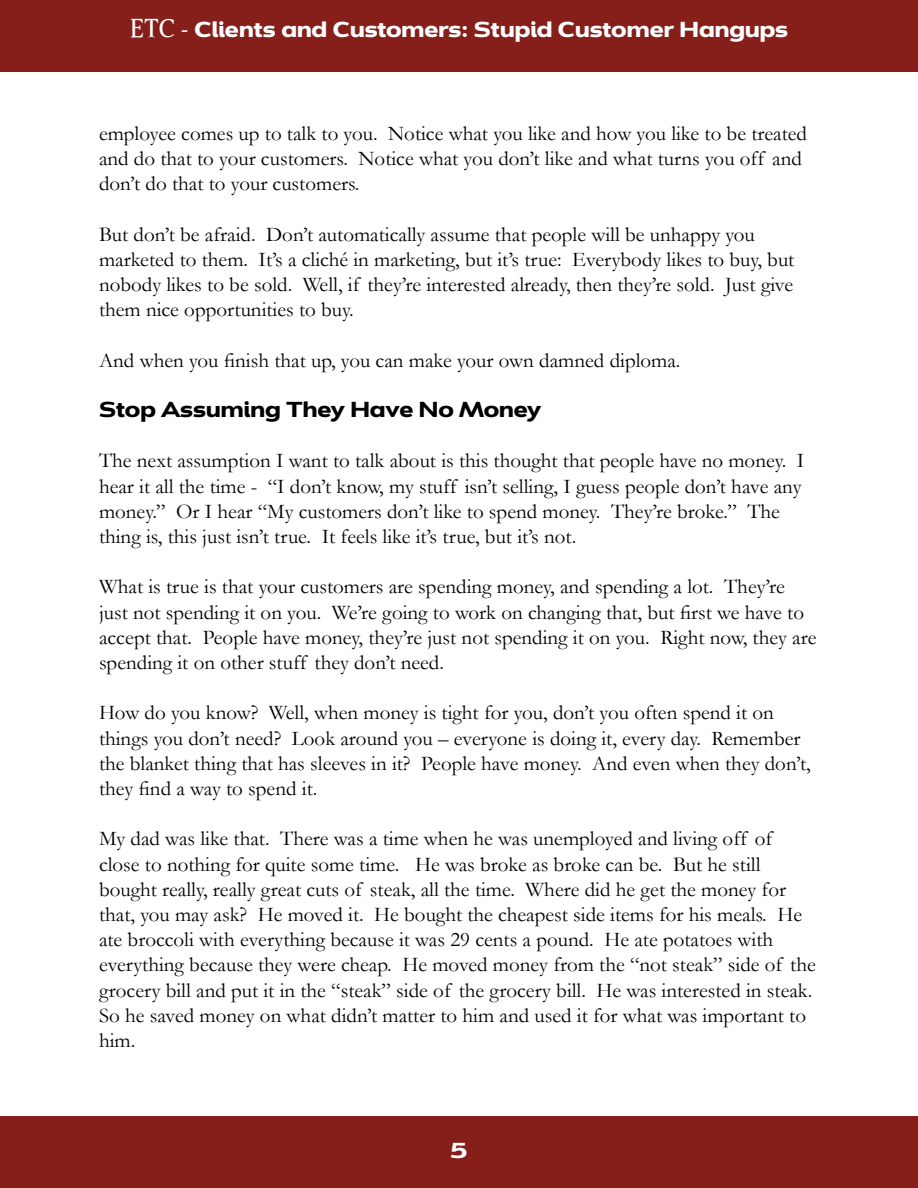
<style>
.page{position:relative;width:918px;height:1188px;background:#fff}
.page>*{position:absolute;margin:0;border:0;box-sizing:border-box;transform-origin:0 0}
.t1{font:21px/25.2px "Garamond";color:#000}
.t2{font:900 21px "Dienstag";color:#fff}
.t3{font:900 21px "Dienstag";color:#000}
.s1{font-family:"Ragnar";font-weight:400;font-size:27px}
</style>
<div class="page">
<div style="left:0;top:0;width:918px;height:72px;background:#861f1a"></div>
<div style="left:0;top:1116px;width:918px;height:72px;background:#861f1a"></div>
<p class="t2" style="left:130px;top:15px;width:660px"><span class="s1">ETC -</span> Clients and Customers: Stupid Customer Hangups</p>
<p class="t1" style="left:99px;top:120px;width:710px">employee comes up to talk to you. Notice what you like and how you like to be treated and do that to your customers. Notice what you don’t like and what turns you off and don’t do that to your customers.</p>
<p class="t1" style="left:99px;top:221px;width:697px">But don’t be afraid. Don’t automatically assume that people will be unhappy you marketed to them. It’s a cliché in marketing, but it’s true: Everybody likes to buy, but nobody likes to be sold. Well, if they’re interested already, then they’re sold. Just give them nice opportunities to buy.</p>
<p class="t1" style="left:99px;top:347px;width:583px">And when you finish that up, you can make your own damned diploma.</p>
<p class="t3" style="left:99px;top:395px;width:444px">Stop Assuming They Have No Money</p>
<p class="t1" style="left:99px;top:448px;width:707px">The next assumption I want to talk about is this thought that people have no money. I hear it all the time - “I don’t know, my stuff isn’t selling, I guess people don’t have any money.” Or I hear “My customers don’t like to spend money. They’re broke.” The thing is, this just isn’t true. It feels like it’s true, but it’s not.</p>
<p class="t1" style="left:99px;top:574px;width:719px">What is true is that your customers are spending money, and spending a lot. They’re just not spending it on you. We’re going to work on changing that, but first we have to accept that. People have money, they’re just not spending it on you. Right now, they are spending it on other stuff they don’t need.</p>
<p class="t1" style="left:99px;top:700px;width:713px">How do you know? Well, when money is tight for you, don’t you often spend it on things you don’t need? Look around you – everyone is doing it, every day. Remember the blanket thing that has sleeves in it? People have money. And even when they don’t, they find a way to spend it.</p>
<p class="t1" style="left:99px;top:826px;width:718px">My dad was like that. There was a time when he was unemployed and living off of close to nothing for quite some time. He was broke as broke can be. But he still bought really, really great cuts of steak, all the time. Where did he get the money for that, you may ask? He moved it. He bought the cheapest side items for his meals. He ate broccoli with everything because it was 29 cents a pound. He ate potatoes with everything because they were cheap. He moved money from the “not steak” side of the grocery bill and put it in the “steak” side of the grocery bill. He was interested in steak.<br>So he saved money on what didn’t matter to him and used it for what was important to him.</p>
<p class="t2" style="left:451px;top:1136px;width:18px">5</p>
</div>
